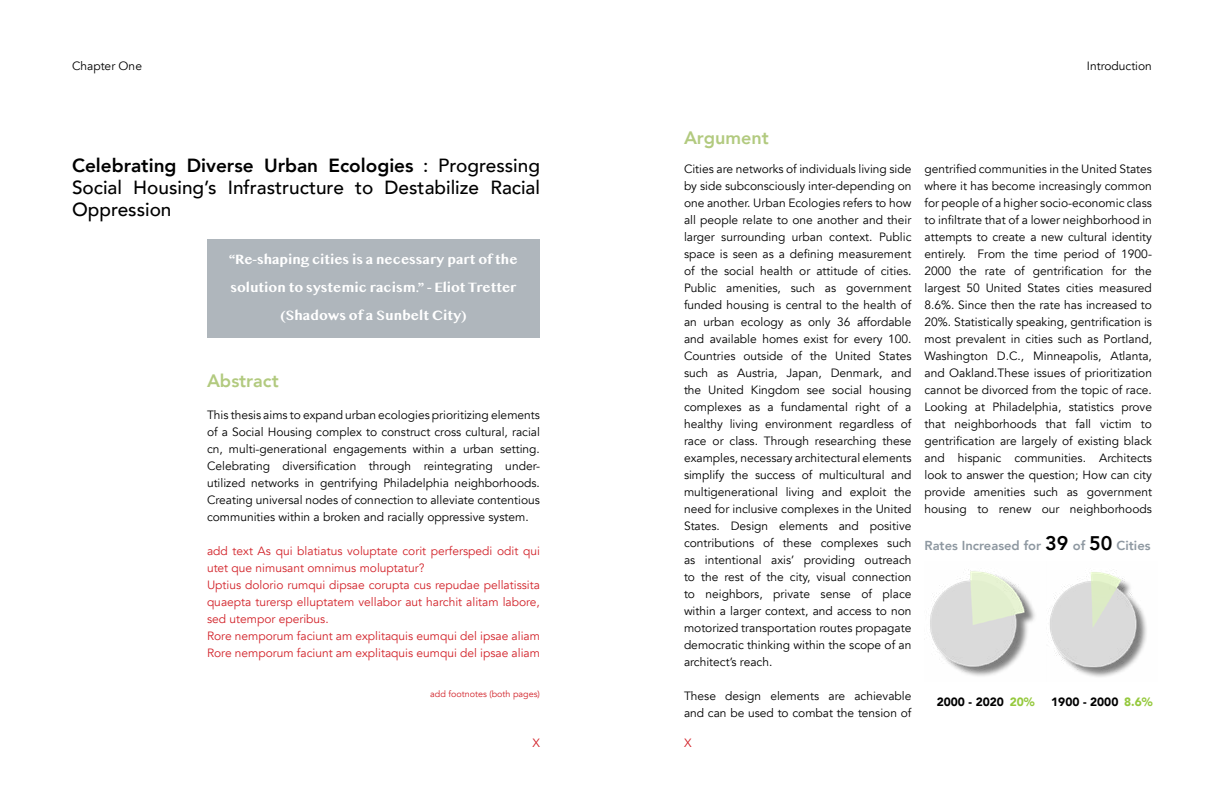
<style>
.page{position:relative;width:1224px;height:792px;background:#fff}
.page>*{position:absolute;margin:0;border:0;box-sizing:border-box;transform-origin:0 0}
.t1{font:500 19px/22px "Avenir";color:#000;text-align:justify}
.t2{font:800 18px "Avenir";color:#b2ca7f}
.t3{font:700 14px/28px "Malayalam MN";color:#fff;text-align:center}
.t4{font:800 13px "Avenir";color:#8e98a1}
.t5{font:12px/17px "Avenir";color:#000;text-align:justify}
.t6{font:12px/17px "Avenir";color:#d2232a}
.t7{font:900 12px "Avenir";color:#000}
.t8{font:9px "Avenir";color:#d2232a}
.s1{font-weight:800}
.s2{font-size:19.7px;color:#000}
.s3{color:#95c93d}
</style>
<div class="page">
<div style="left:207px;top:239px;width:333px;height:99px;background:#afb6bc"></div>
<img style="left:930px;top:569px;width:105px;height:107px">
<div style="left:1047px;top:561px;width:110px;height:120px;background:#000;opacity:.5"></div>
<p class="t5" style="left:72px;top:58px;width:72px">Chapter One</p>
<p class="t5" style="left:1087px;top:58px;width:67px">Introduction</p>
<h2 class="t2" style="left:684px;top:124px;width:86px">Argument</h2>
<h1 class="t1" style="left:72px;top:153px;width:470px"><span class="s1">Celebrating Diverse Urban Ecologies</span> : Progressing Social Housing’s Infrastructure to Destabilize Racial Oppression</h1>
<p class="t5" style="left:684px;top:161px;width:229px">Cities are networks of individuals living side by side subconsciously inter-depending on one another. Urban Ecologies refers to how all people relate to one another and their larger surrounding urban context. Public space is seen as a defining measurement of the social health or attitude of cities.<br>Public amenities, such as government funded housing is central to the health of an urban ecology as only 36 affordable and available homes exist for every 100.<br>Countries outside of the United States such as Austria, Japan, Denmark, and the United Kingdom see social housing complexes as a fundamental right of a healthy living environment regardless of race or class. Through researching these examples, necessary architectural elements simplify the success of multicultural and multigenerational living and exploit the need for inclusive complexes in the United States. Design elements and positive contributions of these complexes such as intentional axis’ providing outreach to the rest of the city, visual connection to neighbors, private sense of place within a larger context, and access to non motorized transportation routes propagate democratic thinking within the scope of an architect’s reach.</p>
<p class="t5" style="left:684px;top:688px;width:229px">These design elements are achievable and can be used to combat the tension of</p>
<p class="t3" style="left:229px;top:247px;width:290px">“Re-shaping cities is a necessary part of the solution to systemic racism.” - Eliot Tretter (Shadows of a Sunbelt City)</p>
<h2 class="t2" style="left:207px;top:366px;width:73px">Abstract</h2>
<p class="t5" style="left:207px;top:407px;width:335px">This thesis aims to expand urban ecologies prioritizing elements of a Social Housing complex to construct cross cultural, racial cn, multi-generational engagements within a urban setting.<br>Celebrating diversification through reintegrating under&shy;utilized networks in gentrifying Philadelphia neighborhoods.<br>Creating universal nodes of connection to alleviate contentious communities within a broken and racially oppressive system.</p>
<p class="t6" style="left:207px;top:543px;width:335px">add text As qui blatiatus voluptate corit perferspedi odit qui utet que nimusant omnimus moluptatur?<br>Uptius dolorio rumqui dipsae corupta cus repudae pellatissita quaepta turersp elluptatem vellabor aut harchit alitam labore, sed utempor eperibus.<br>Rore nemporum faciunt am explitaquis eumqui del ipsae aliam Rore nemporum faciunt am explitaquis eumqui del ipsae aliam</p>
<p class="t8" style="left:430px;top:688px;width:111px">add footnotes (both pages)</p>
<p class="t6" style="left:532px;top:735px;width:9px">X</p>
<p class="t6" style="left:684px;top:735px;width:9px">X</p>
<p class="t5" style="left:924px;top:161px;width:229px">gentrified communities in the United States where it has become increasingly common for people of a higher socio-economic class to infiltrate that of a lower neighborhood in attempts to create a new cultural identity entirely. From the time period of 1900- 2000 the rate of gentrification for the largest 50 United States cities measured 8.6%. Since then the rate has increased to 20%. Statistically speaking, gentrification is most prevalent in cities such as Portland, Washington D.C., Minneapolis, Atlanta, and Oakland.These issues of prioritization cannot be divorced from the topic of race.<br>Looking at Philadelphia, statistics prove that neighborhoods that fall victim to gentrification are largely of existing black and hispanic communities. Architects look to answer the question; How can city provide amenities such as government housing to renew our neighborhoods</p>
<p class="t4" style="left:924px;top:536px;width:228px">Rates Increased for <span class="s2">39</span> of <span class="s2">50</span> Cities</p>
<p class="t7" style="left:937px;top:692px;width:100px">2000 - 2020 <span class="s3">20%</span></p>
<p class="t7" style="left:1051px;top:692px;width:103px">1900 - 2000 <span class="s3">8.6%</span></p>
</div>
